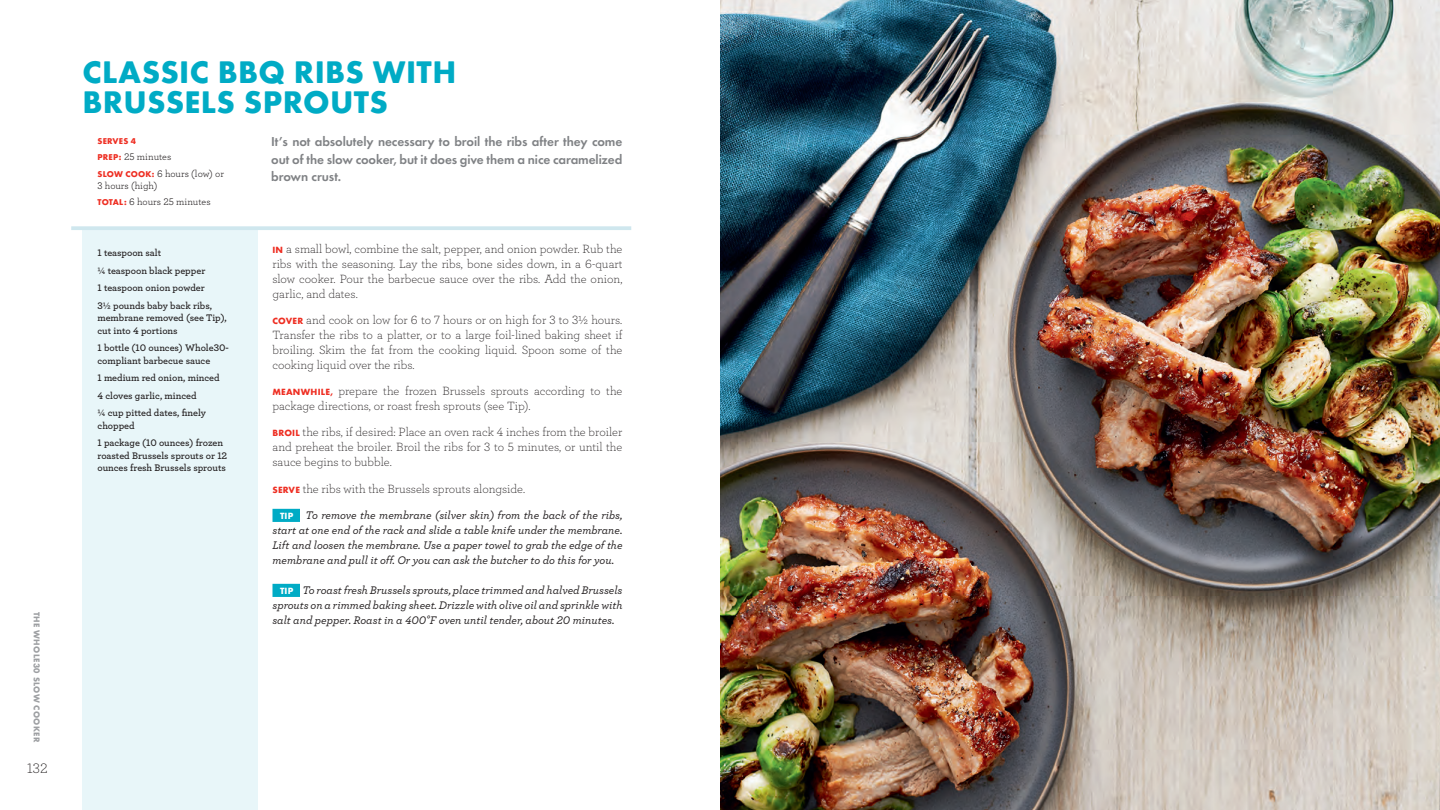
<style>
.page{position:relative;width:1440px;height:810px;background:#fff}
.page>*{position:absolute;margin:0;border:0;box-sizing:border-box;transform-origin:0 0}
.t1{font:700 32.5px/30px "Futura Round";letter-spacing:.01em;color:#00abc5}
.t2{font:14.38px "Archer Light LF";color:#231f20}
.t3{font:600 13.5px/17.5px "Futura Round";letter-spacing:-.005em;color:#808285;text-align:justify}
.t4{font:12.5px/15px "Archer Light LF";color:#231f20;text-align:justify}
.t5{font:11.5px/15px "Archer Medium LF Italic";color:#231f20;text-align:justify}
.t6{font:10px/17.5px "Archer Semibold LF";color:#231f20}
.t7{font:10px/16.2px "Archer Book LF";color:#231f20}
.t8{font:700 8.75px "Futura Round";letter-spacing:.04em;color:#9d9fa2}
.t9{font:700 8.75px "Futura Round";letter-spacing:.02em;color:#ee2e22}
.s1{font-family:"Futura Round";font-weight:700;font-size:8.75px;color:#ee2e22}
.s2{font-family:"Futura Round";font-weight:700;font-size:9.38px;color:#ee2e22}
.s3{font-family:"Futura Round";font-weight:700;font-size:9.38px;color:#fff}
</style>
<div class="page">
<div style="left:82px;top:230px;width:176px;height:580px;background:#e8f6f9"></div>
<svg style="left:71px;top:226px;width:560px;height:4px;background:#d2e8ef"></svg>
<div style="left:272px;top:509px;width:28px;height:13px;background:#00abc5"></div>
<div style="left:272px;top:584px;width:28px;height:13px;background:#00abc5"></div>
<img style="left:720px;top:0;width:720px;height:810px">
<p class="t8" style="left:43px;top:612px;width:132px;rotate:90deg">THE WHOLE30 SLOW COOKER</p>
<p class="t2" style="left:27px;top:759px;width:22px">132</p>
<h1 class="t1" style="left:82px;top:54px;width:375px">CLASSIC BBQ RIBS WITH<br>BRUSSELS SPROUTS</h1>
<p class="t3" style="left:271px;top:132px;width:353px">It’s not absolutely necessary to broil the ribs after they come out of the slow cooker, but it does give them a nice caramelized brown crust.</p>
<p class="t9" style="left:98px;top:135px;width:40px">SERVES 4</p>
<p class="t7" style="left:98px;top:149px;width:128px"><span class="s1">PREP:</span> 25 minutes<br><span class="s1">SLOW COOK:</span> 6 hours (low) or</p>
<p class="t7" style="left:98px;top:177px;width:115px">3 hours (high)<br><span class="s1">TOTAL:</span> 6 hours 25 minutes</p>
<p class="t6" style="left:98px;top:244px;width:116px">1 teaspoon salt<br>¼ teaspoon black pepper<br>1 teaspoon onion powder<br>3½ pounds baby back ribs,</p>
<p class="t6" style="left:98px;top:311px;width:131px;line-height:12.5px">membrane removed (see Tip), cut into 4 portions</p>
<p class="t6" style="left:98px;top:341px;width:133px;line-height:12.5px">1 bottle (10 ounces) Whole30- compliant barbecue sauce</p>
<p class="t6" style="left:98px;top:369px;width:124px">1 medium red onion, minced<br>4 cloves garlic, minced<br>¼ cup pitted dates, finely</p>
<p class="t6" style="left:98px;top:416px;width:127px">chopped<br>1 package (10 ounces) frozen</p>
<p class="t6" style="left:98px;top:449px;width:131px;line-height:12.5px">roasted Brussels sprouts or 12 ounces fresh Brussels sprouts</p>
<p class="t4" style="left:272px;top:241px;width:352px"><span class="s2">IN</span> a small bowl, combine the salt, pepper, and onion powder. Rub the ribs with the seasoning. Lay the ribs, bone sides down, in a 6-quart slow cooker. Pour the barbecue sauce over the ribs. Add the onion, garlic, and dates.</p>
<p class="t4" style="left:272px;top:312px;width:352px"><span class="s2">COVER</span> and cook on low for 6 to 7 hours or on high for 3 to 3½ hours.<br>Transfer the ribs to a platter, or to a large foil-lined baking sheet if broiling. Skim the fat from the cooking liquid. Spoon some of the cooking liquid over the ribs.</p>
<p class="t4" style="left:272px;top:383px;width:352px"><span class="s2">MEANWHILE,</span> prepare the frozen Brussels sprouts according to the package directions, or roast fresh sprouts (see Tip).</p>
<p class="t4" style="left:272px;top:424px;width:351px"><span class="s2">BROIL</span> the ribs, if desired: Place an oven rack 4 inches from the broiler and preheat the broiler. Broil the ribs for 3 to 5 minutes, or until the sauce begins to bubble.</p>
<p class="t4" style="left:272px;top:481px;width:254px"><span class="s2">SERVE</span> the ribs with the Brussels sprouts alongside.</p>
<p class="t5" style="left:272px;top:507px;width:352px;text-indent:8px"><span class="s3">TIP</span> To remove the membrane (silver skin) from the back of the ribs, start at one end of the rack and slide a table knife under the membrane.<br>Lift and loosen the membrane. Use a paper towel to grab the edge of the membrane and pull it off. Or you can ask the butcher to do this for you.</p>
<p class="t5" style="left:272px;top:582px;width:352px;text-indent:8px"><span class="s3">TIP</span> To roast fresh Brussels sprouts, place trimmed and halved Brussels sprouts on a rimmed baking sheet. Drizzle with olive oil and sprinkle with salt and pepper. Roast in a 400°F oven until tender, about 20 minutes.</p>
</div>
